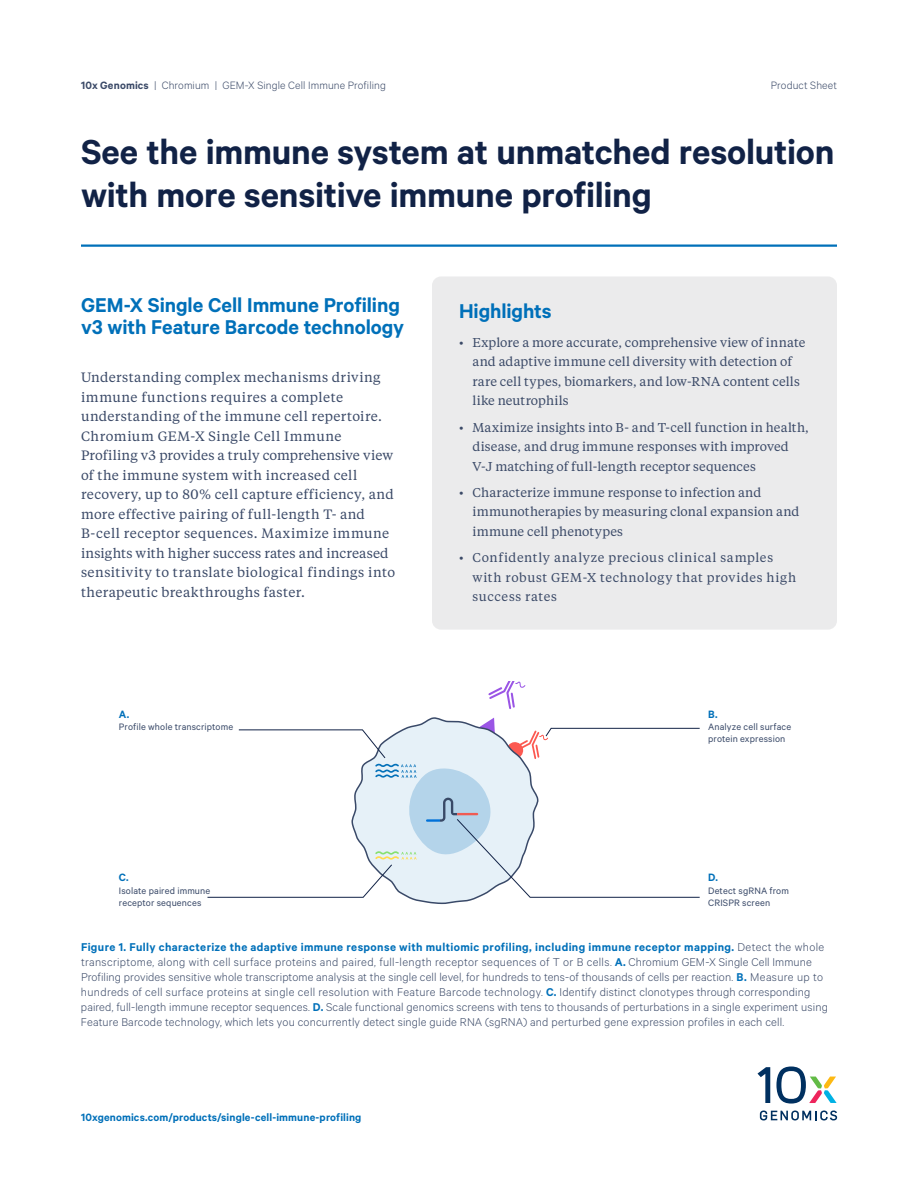
<style>
.page{position:relative;width:918px;height:1188px;background:#fff}
.page>*{position:absolute;margin:0;border:0;box-sizing:border-box;transform-origin:0 0}
.t1{font:600 39px/43.5px "Calibre";letter-spacing:-.005em;color:#112246}
.t2{font:600 22.5px/22.5px "Calibre";letter-spacing:-.005em;color:#0070b9}
.t3{font:13.5px/19.5px "Tiempos Text";letter-spacing:.03em;color:#3a4967}
.t4{font:300 12.75px/15px "Calibre";letter-spacing:.01em;color:#3a4967}
.t5{font:12.75px/19.5px "Tiempos Text";letter-spacing:.015em;color:#3a4967}
.t6{font:12.75px/19.5px "Tiempos Text";letter-spacing:.05em;color:#3a4967}
.t7{font:300 12px "Calibre";letter-spacing:.005em;color:#3a4967}
.t8{font:600 12px "Calibre";letter-spacing:.01em;color:#0070b9}
.t9{font:10.5px/12.1px "Calibre";letter-spacing:.015em;color:#3a4a69}
.s1{font-weight:600}
.s2{font-weight:600;color:#0070b9}
</style>
<div class="page">
<svg style="left:758px;top:1067px;width:12px;height:36px"></svg>
<svg style="left:776px;top:1067px;width:61px;height:37px"></svg>
<svg style="left:760px;top:1111px;width:77px;height:9px"></svg>
<hr style="left:81px;top:244px;width:756px;height:3px;background:#0070b9">
<div style="left:432px;top:276px;width:405px;height:354px;background:#ebebec;border-radius:9px"></div>
<svg style="left:207px;top:681px;width:493px;height:224px"></svg>
<p class="t7" style="left:81px;top:78px;width:306px"><span class="s1">10x Genomics</span> | Chromium | GEM-X Single Cell Immune Profiling</p>
<p class="t7" style="left:771px;top:78px;width:68px">Product Sheet</p>
<h1 class="t1" style="left:81px;top:128px;width:755px">See the immune system at unmatched resolution with more sensitive immune profiling</h1>
<h2 class="t2" style="left:81px;top:293px;width:325px">GEM-X Single Cell Immune Profiling v3 with Feature Barcode technology</h2>
<p class="t3" style="left:81px;top:367px;width:316px">Understanding complex mechanisms driving immune functions requires a complete understanding of the immune cell repertoire.<br>Chromium GEM-X Single Cell Immune Profiling v3 provides a truly comprehensive view of the immune system with increased cell recovery, up to 80% cell capture efficiency, and more effective pairing of full-length T- and B-cell receptor sequences. Maximize immune insights with higher success rates and increased sensitivity to translate biological findings into therapeutic breakthroughs faster.</p>
<p class="t8" style="left:119px;top:707px;width:12px">A.</p>
<p class="t9" style="left:119px;top:720px;width:116px">Profile whole transcriptome</p>
<p class="t8" style="left:119px;top:870px;width:11px">C.</p>
<p class="t9" style="left:119px;top:885px;width:93px">Isolate paired immune receptor sequences</p>
<h2 class="t2" style="left:459px;top:299px;width:94px">Highlights</h2>
<p class="t5" style="left:473px;top:332px;width:334px;text-indent:-14px">• Explore a more accurate, comprehensive view of innate and adaptive immune cell diversity with detection of rare cell types, biomarkers, and low-RNA content cells like neutrophils</p>
<p class="t5" style="left:473px;top:417px;width:338px;text-indent:-14px">• Maximize insights into B- and T-cell function in health, disease, and drug immune responses with improved<br>V-J matching of full-length receptor sequences</p>
<p class="t5" style="left:473px;top:482px;width:328px;text-indent:-14px">• Characterize immune response to infection and immunotherapies by measuring clonal expansion and immune cell phenotypes</p>
<p class="t6" style="left:473px;top:547px;width:325px;text-indent:-14px">• Confidently analyze precious clinical samples with robust GEM-X technology that provides high success rates</p>
<p class="t8" style="left:708px;top:707px;width:11px">B.</p>
<p class="t9" style="left:708px;top:720px;width:85px">Analyze cell surface protein expression</p>
<p class="t8" style="left:708px;top:870px;width:11px">D.</p>
<p class="t9" style="left:708px;top:885px;width:82px">Detect sgRNA from<br>CRISPR screen</p>
<p class="t4" style="left:81px;top:939px;width:748px"><span class="s2">Figure 1. Fully characterize the adaptive immune response with multiomic profiling, including immune receptor mapping.</span> Detect the whole transcriptome, along with cell surface proteins and paired, full-length receptor sequences of T or B cells. <span class="s2">A.</span> Chromium GEM-X Single Cell Immune Profiling provides sensitive whole transcriptome analysis at the single cell level, for hundreds to tens-of thousands of cells per reaction. <span class="s2">B.</span> Measure up to hundreds of cell surface proteins at single cell resolution with Feature Barcode technology. <span class="s2">C.</span> Identify distinct clonotypes through corresponding paired, full-length immune receptor sequences. <span class="s2">D.</span> Scale functional genomics screens with tens to thousands of perturbations in a single experiment using Feature Barcode technology, which lets you concurrently detect single guide RNA (sgRNA) and perturbed gene expression profiles in each cell.</p>
<p class="t8" style="left:81px;top:1110px;width:282px">10xgenomics.com/products/single-cell-immune-profiling</p>
</div>
